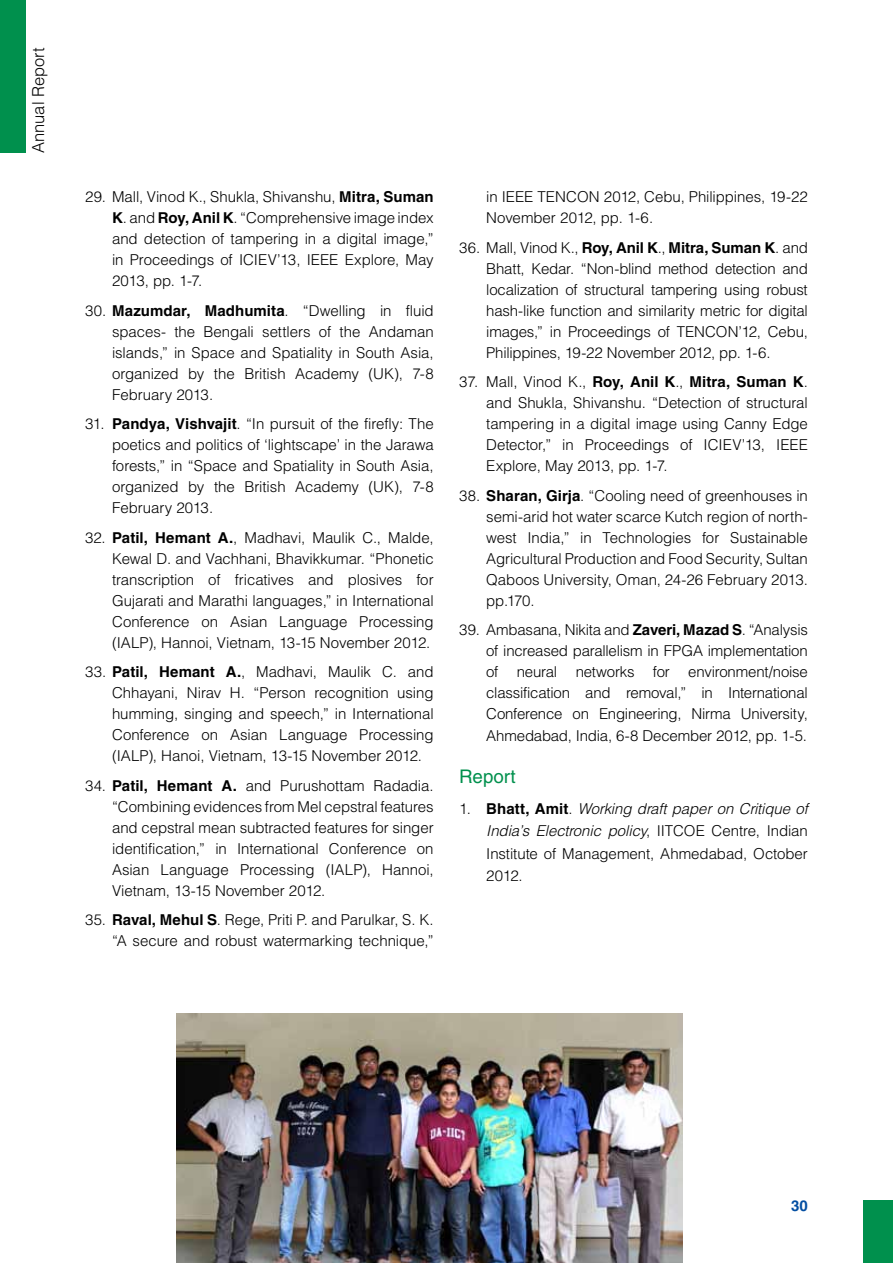
<style>
.page{position:relative;width:893px;height:1263px;background:#fff}
.page>*{position:absolute;margin:0;border:0;box-sizing:border-box;transform-origin:0 0}
.t1{font:18.75px "Helvetica LT Std";color:#00904d}
.t2{font:300 16.5px "Helvetica LT Std";color:#000}
.t3{font:300 15px/21px "Helvetica LT Std";letter-spacing:-.005em;color:#000;text-align:justify}
.t4{font:700 15px "Helvetica LT Std";color:#034ea2}
.s1{font-weight:700}
.s2{font-style:italic}
</style>
<div class="page">
<div style="left:863px;top:1200px;width:30px;height:63px;background:#00904d"></div>
<div style="left:0;top:0;width:26px;height:153px;background:#00904d"></div>
<img style="left:176px;top:1014px;width:506px;height:249px">
<p class="t2" style="left:28px;top:153px;width:107px;rotate:-90deg">Annual Report</p>
<p class="t3" style="left:112px;top:186px;width:323px;text-indent:-27px">29. Mall, Vinod K., Shukla, Shivanshu, <span class="s1">Mitra, Suman K</span>. and <span class="s1">Roy, Anil K</span>. “Comprehensive image index and detection of tampering in a digital image,” in Proceedings of ICIEV’13, IEEE Explore, May 2013, pp. 1-7.</p>
<p class="t3" style="left:112px;top:300px;width:323px;text-indent:-27px">30. <span class="s1">Mazumdar, Madhumita</span>. “Dwelling in fluid spaces- the Bengali settlers of the Andaman islands,” in Space and Spatiality in South Asia, organized by the British Academy (UK), 7-8<br>February 2013.</p>
<p class="t3" style="left:112px;top:413px;width:323px;text-indent:-27px">31. <span class="s1">Pandya, Vishvajit</span>. “In pursuit of the firefly: The poetics and politics of ‘lightscape’ in the Jarawa forests,” in “Space and Spatiality in South Asia, organized by the British Academy (UK), 7-8<br>February 2013.</p>
<p class="t3" style="left:112px;top:527px;width:323px;text-indent:-27px">32. <span class="s1">Patil, Hemant A.</span>, Madhavi, Maulik C., Malde, Kewal D. and Vachhani, Bhavikkumar. “Phonetic transcription of fricatives and plosives for Gujarati and Marathi languages,” in International Conference on Asian Language Processing (IALP), Hannoi, Vietnam, 13-15 November 2012.</p>
<p class="t3" style="left:112px;top:661px;width:323px;text-indent:-27px">33. <span class="s1">Patil, Hemant A.</span>, Madhavi, Maulik C. and Chhayani, Nirav H. “Person recognition using humming, singing and speech,” in International Conference on Asian Language Processing (IALP), Hanoi, Vietnam, 13-15 November 2012.</p>
<p class="t3" style="left:112px;top:775px;width:323px;text-indent:-27px">34. <span class="s1">Patil, Hemant A.</span> and Purushottam Radadia. “Combining evidences from Mel cepstral features and cepstral mean subtracted features for singer identification,” in International Conference on Asian Language Processing (IALP), Hannoi, Vietnam, 13-15 November 2012.</p>
<p class="t3" style="left:85px;top:909px;width:350px;text-align:right">35. <span class="s1">Raval, Mehul S</span>. Rege, Priti P. and Parulkar, S. K. “A secure and robust watermarking technique,”</p>
<p class="t3" style="left:486px;top:186px;width:323px">in IEEE TENCON 2012, Cebu, Philippines, 19-22<br>November 2012, pp. 1-6.</p>
<p class="t3" style="left:486px;top:237px;width:323px;text-indent:-27px">36. Mall, Vinod K., <span class="s1">Roy, Anil K</span>., <span class="s1">Mitra, Suman K</span>. and Bhatt, Kedar. “Non-blind method detection and localization of structural tampering using robust hash-like function and similarity metric for digital images,” in Proceedings of TENCON’12, Cebu, Philippines, 19-22 November 2012, pp. 1-6.</p>
<p class="t3" style="left:486px;top:371px;width:323px;text-indent:-27px">37. Mall, Vinod K., <span class="s1">Roy, Anil K</span>., <span class="s1">Mitra, Suman K</span>. and Shukla, Shivanshu. “Detection of structural tampering in a digital image using Canny Edge Detector,” in Proceedings of ICIEV’13, IEEE Explore, May 2013, pp. 1-7.</p>
<p class="t3" style="left:486px;top:485px;width:323px;text-indent:-27px">38. <span class="s1">Sharan, Girja</span>. “Cooling need of greenhouses in semi-arid hot water scarce Kutch region of north&shy;west India,” in Technologies for Sustainable Agricultural Production and Food Security, Sultan Qaboos University, Oman, 24-26 February 2013. pp.170.</p>
<p class="t3" style="left:486px;top:619px;width:323px;text-indent:-27px">39. Ambasana, Nikita and <span class="s1">Zaveri, Mazad S</span>. “Analysis of increased parallelism in FPGA implementation of neural networks for environment/noise classification and removal,” in International Conference on Engineering, Nirma University, Ahmedabad, India, 6-8 December 2012, pp. 1-5.</p>
<p class="t1" style="left:459px;top:765px;width:58px">Report</p>
<p class="t3" style="left:486px;top:797px;width:323px;line-height:22.5px;text-indent:-27px">1. <span class="s1">Bhatt, Amit</span>. <span class="s2">Working draft paper on Critique of India’s Electronic policy</span>, IITCOE Centre, Indian Institute of Management, Ahmedabad, October 2012.</p>
<p class="t4" style="left:791px;top:1196px;width:18px">30</p>
</div>
